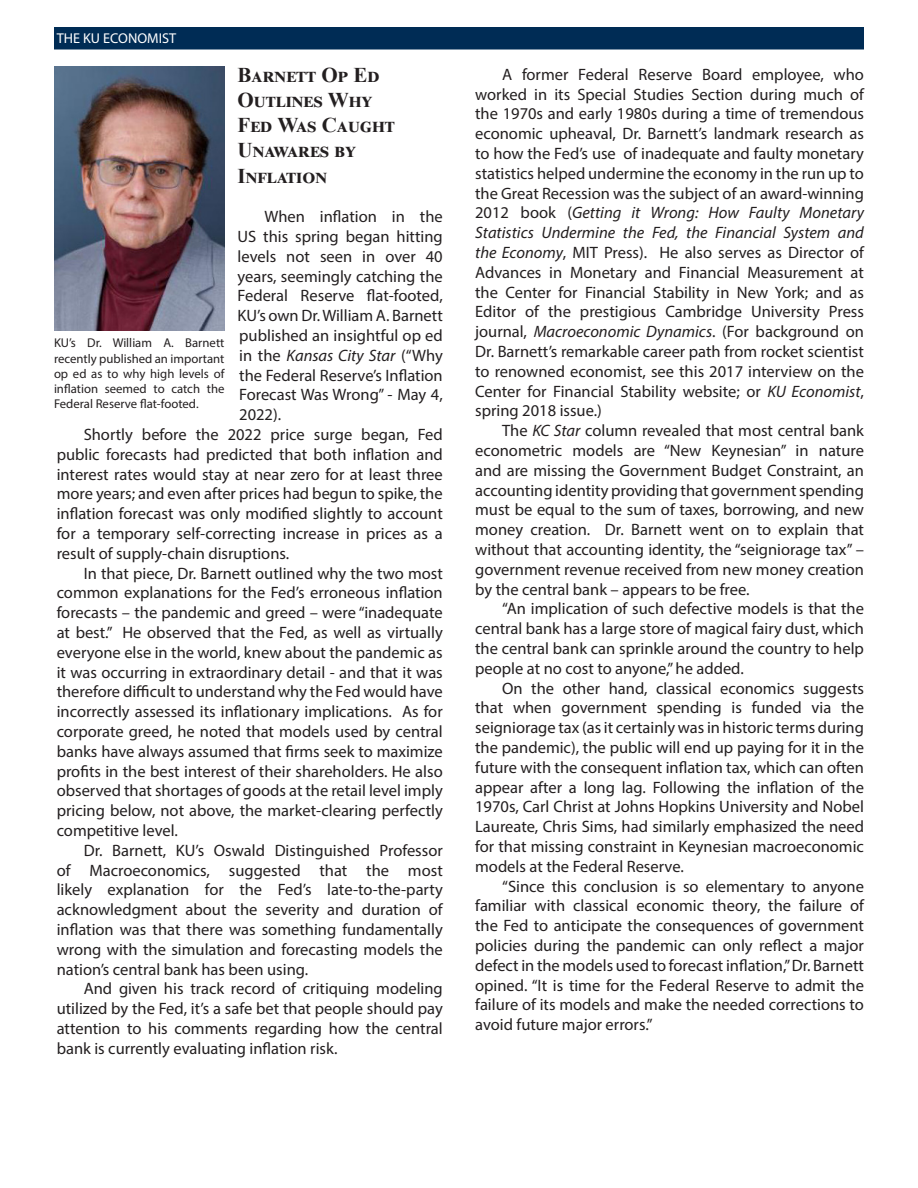
<style>
.page{position:relative;width:918px;height:1188px;background:#fff}
.page>*{position:absolute;margin:0;border:0;box-sizing:border-box;transform-origin:0 0}
.t1{font:700 21px/25.2px "Times New Roman";color:#231f20}
.t2{font:16.5px/19.8px "Myriad Pro";color:#231f20;text-align:justify}
.t3{font:14.25px "Myriad Pro";color:#fff}
.t4{font:12.75px/15.3px "Myriad Pro";color:#231f20;text-align:justify}
.s1{font-style:italic}
</style>
<div class="page">
<div style="left:54px;top:27px;width:810px;height:23px;background:#002c55"></div>
<img style="left:54px;top:67px;width:170px;height:264px">
<p class="t3" style="left:57px;top:29px;width:121px">THE KU ECONOMIST</p>
<p class="t1" style="left:238px;top:61px;width:159px">Barnett Op Ed<br>Outlines Why<br>Fed Was Caught<br>Unawares by<br>Inflation</p>
<p class="t2" style="left:238px;top:206px;width:207px;text-indent:27px">When inflation in the US this spring began hitting levels not seen in over 40 years, seemingly catching the Federal Reserve flat-footed, KU’s own Dr. William A. Barnett published an insightful op ed in the <span class="s1">Kansas City Star</span> (“Why the Federal Reserve’s Inflation Forecast Was Wrong” - May 4, 2022).</p>
<p class="t2" style="left:57px;top:424px;width:388px;text-indent:27px">Shortly before the 2022 price surge began, Fed public forecasts had predicted that both inflation and interest rates would stay at near zero for at least three more years; and even after prices had begun to spike, the inflation forecast was only modified slightly to account for a temporary self-correcting increase in prices as a result of supply-chain disruptions.</p>
<p class="t2" style="left:57px;top:563px;width:388px;text-indent:27px">In that piece, Dr. Barnett outlined why the two most common explanations for the Fed’s erroneous inflation forecasts – the pandemic and greed – were “inadequate at best.” He observed that the Fed, as well as virtually everyone else in the world, knew about the pandemic as it was occurring in extraordinary detail - and that it was therefore difficult to understand why the Fed would have incorrectly assessed its inflationary implications. As for corporate greed, he noted that models used by central banks have always assumed that firms seek to maximize profits in the best interest of their shareholders. He also observed that shortages of goods at the retail level imply pricing below, not above, the market-clearing perfectly competitive level.</p>
<p class="t2" style="left:57px;top:840px;width:388px;text-indent:27px">Dr. Barnett, KU’s Oswald Distinguished Professor of Macroeconomics, suggested that the most likely explanation for the Fed’s late-to-the-party acknowledgment about the severity and duration of inflation was that there was something fundamentally wrong with the simulation and forecasting models the nation’s central bank has been using.</p>
<p class="t2" style="left:57px;top:979px;width:388px;text-indent:27px">And given his track record of critiquing modeling utilized by the Fed, it’s a safe bet that people should pay attention to his comments regarding how the central bank is currently evaluating inflation risk.</p>
<p class="t4" style="left:54px;top:335px;width:172px">KU’s Dr. William A. Barnett recently published an important op ed as to why high levels of inflation seemed to catch the Federal Reserve flat-footed.</p>
<p class="t2" style="left:475px;top:64px;width:390px;text-indent:27px">A former Federal Reserve Board employee, who worked in its Special Studies Section during much of the 1970s and early 1980s during a time of tremendous economic upheaval, Dr. Barnett’s landmark research as to how the Fed’s use of inadequate and faulty monetary statistics helped undermine the economy in the run up to the Great Recession was the subject of an award-winning 2012 book (<span class="s1">Getting it Wrong: How Faulty Monetary Statistics Undermine the Fed, the Financial System and the Economy</span>, MIT Press). He also serves as Director of Advances in Monetary and Financial Measurement at the Center for Financial Stability in New York; and as Editor of the prestigious Cambridge University Press journal, <span class="s1">Macroeconomic Dynamics</span>. (For background on Dr. Barnett’s remarkable career path from rocket scientist to renowned economist, see this 2017 interview on the Center for Financial Stability website; or <span class="s1">KU Economist</span>, spring 2018 issue.)</p>
<p class="t2" style="left:475px;top:421px;width:390px;text-indent:27px">The <span class="s1">KC Star</span> column revealed that most central bank econometric models are “New Keynesian” in nature and are missing the Government Budget Constraint, an accounting identity providing that government spending must be equal to the sum of taxes, borrowing, and new money creation. Dr. Barnett went on to explain that without that accounting identity, the “seigniorage tax” – government revenue received from new money creation by the central bank – appears to be free.</p>
<p class="t2" style="left:475px;top:599px;width:390px;text-indent:27px">“An implication of such defective models is that the central bank has a large store of magical fairy dust, which the central bank can sprinkle around the country to help people at no cost to anyone,” he added.</p>
<p class="t2" style="left:475px;top:678px;width:390px;text-indent:27px">On the other hand, classical economics suggests that when government spending is funded via the seigniorage tax (as it certainly was in historic terms during the pandemic), the public will end up paying for it in the future with the consequent inflation tax, which can often appear after a long lag. Following the inflation of the 1970s, Carl Christ at Johns Hopkins University and Nobel Laureate, Chris Sims, had similarly emphasized the need for that missing constraint in Keynesian macroeconomic models at the Federal Reserve.</p>
<p class="t2" style="left:475px;top:876px;width:390px;text-indent:27px">“Since this conclusion is so elementary to anyone familiar with classical economic theory, the failure of the Fed to anticipate the consequences of government policies during the pandemic can only reflect a major defect in the models used to forecast inflation,” Dr. Barnett opined. “It is time for the Federal Reserve to admit the failure of its models and make the needed corrections to avoid future major errors.”</p>
</div>
